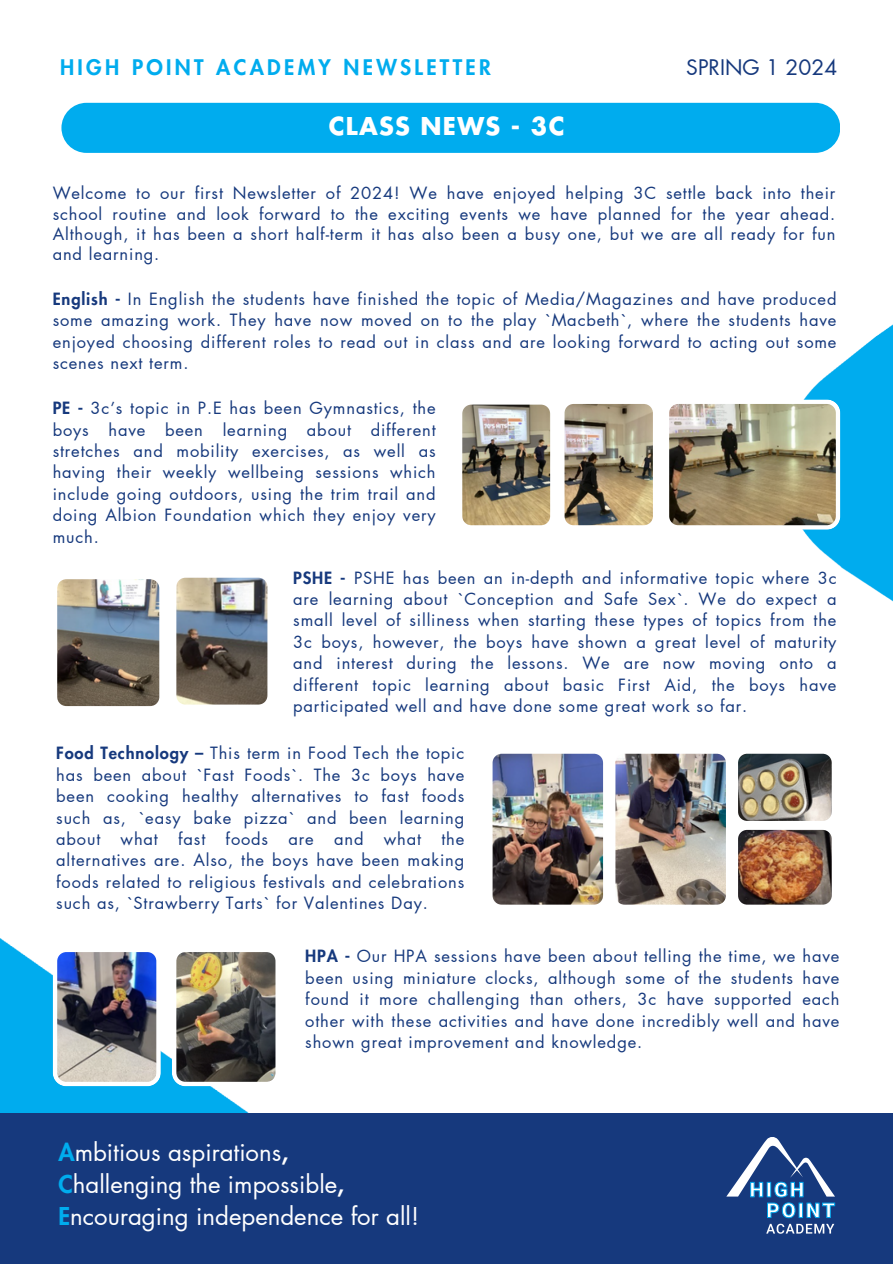
<style>
.page{position:relative;width:893px;height:1264px;background:#fff}
.page>*{position:absolute;margin:0;border:0;box-sizing:border-box;transform-origin:0 0}
.t1{font:24px/31.5px "Futura LT Pro";color:#fff}
.t2{font:700 24px "Futura LT Pro";letter-spacing:.05em;color:#fff}
.t3{font:800 21px "Futura LT Pro";letter-spacing:.16em;color:#00acee}
.t4{font:21px "Futura LT Pro";color:#16397d}
.t5{font:16.5px/21.3px "Futura LT Pro";letter-spacing:.05em;color:#16397d;text-align:justify}
.s1{font-weight:800}
.s2{font-weight:800;color:#00acee}
</style>
<div class="page">
<img style="left:802px;top:325px;width:90px;height:276px">
<img style="left:0;top:938px;width:249px;height:175px">
<div style="left:61px;top:103px;width:779px;height:50px;background:#00acee;border-radius:25px"></div>
<img style="left:669px;top:399px;width:171px;height:130px">
<img style="left:564px;top:404px;width:89px;height:122px">
<img style="left:176px;top:577px;width:92px;height:128px">
<img style="left:57px;top:579px;width:103px;height:128px">
<img style="left:53px;top:947px;width:108px;height:138px">
<div style="left:0;top:1113px;width:892px;height:150px;background:#16397d"></div>
<svg style="left:726px;top:1137px;width:108px;height:80px"></svg>
<svg style="left:766px;top:1223px;width:68px;height:10px"></svg>
<img style="left:462px;top:404px;width:89px;height:122px">
<img style="left:172px;top:947px;width:104px;height:138px">
<img style="left:492px;top:753px;width:340px;height:152px">
<p class="t3" style="left:60px;top:57px;width:432px">HIGH POINT ACADEMY NEWSLETTER</p>
<p class="t4" style="left:686px;top:57px;width:152px">SPRING 1 2024</p>
<h1 class="t2" style="left:329px;top:115px;width:237px">CLASS NEWS - 3C</h1>
<p class="t5" style="left:53px;top:184px;width:784px;line-height:20.2px">Welcome to our first Newsletter of 2024! We have enjoyed helping 3C settle back into their school routine and look forward to the exciting events we have planned for the year ahead.<br>Although, it has been a short half-term it has also been a busy one, but we are all ready for fun and learning.</p>
<p class="t5" style="left:53px;top:289px;width:785px"><span class="s1">English -</span> In English the students have finished the topic of Media/Magazines and have produced some amazing work. They have now moved on to the play `Macbeth`, where the students have enjoyed choosing different roles to read out in class and are looking forward to acting out some scenes next term.</p>
<p class="t5" style="left:53px;top:398px;width:384px"><span class="s1">PE -</span> 3c’s topic in P.E has been Gymnastics, the boys have been learning about different stretches and mobility exercises, as well as having their weekly wellbeing sessions which include going outdoors, using the trim trail and doing Albion Foundation which they enjoy very much.</p>
<p class="t5" style="left:293px;top:567px;width:544px"><span class="s1">PSHE -</span> PSHE has been an in-depth and informative topic where 3c are learning about `Conception and Safe Sex`. We do expect a small level of silliness when starting these types of topics from the 3c boys, however, the boys have shown a great level of maturity and interest during the lessons. We are now moving onto a different topic learning about basic First Aid, the boys have participated well and have done some great work so far.</p>
<p class="t5" style="left:56px;top:743px;width:409px"><span class="s1">Food Technology –</span> This term in Food Tech the topic has been about `Fast Foods`. The 3c boys have been cooking healthy alternatives to fast foods such as, `easy bake pizza` and been learning about what fast foods are and what the alternatives are. Also, the boys have been making foods related to religious festivals and celebrations such as, `Strawberry Tarts` for Valentines Day.</p>
<p class="t5" style="left:305px;top:946px;width:535px"><span class="s1">HPA -</span> Our HPA sessions have been about telling the time, we have been using miniature clocks, although some of the students have found it more challenging than others, 3c have supported each other with these activities and have done incredibly well and have shown great improvement and knowledge.</p>
<h1 class="t1" style="left:58px;top:1137px;width:362px"><span class="s2">A</span>mbitious aspirations<span class="s1">,<br></span><span class="s2">C</span>hallenging the impossible<span class="s1">,<br></span><span class="s2">E</span>ncouraging independence for all!</h1>
</div>
